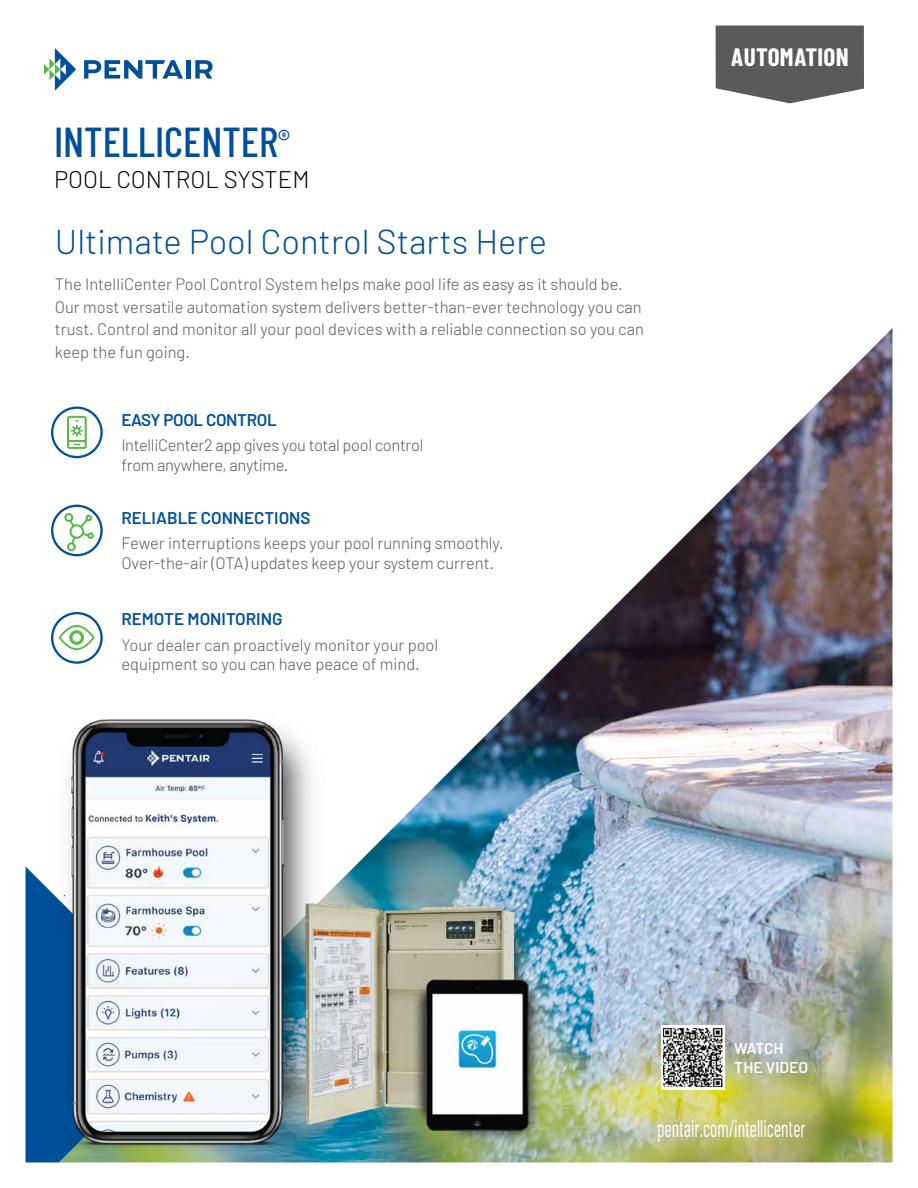
<style>
.page{position:relative;width:918px;height:1188px;background:#fff}
.page>*{position:absolute;margin:0;border:0;box-sizing:border-box;transform-origin:0 0}
.t1{font:500 42px "Barlow Condensed";color:#004f9a}
.t2{font:300 34.5px "Barlow";color:#004f9a}
.t3{font:700 25.2px "Barlow Condensed";letter-spacing:.01em;color:#fff}
.t4{font:24.15px "Barlow Condensed";color:#fff;scale:.73 1}
.t5{font:300 24px "Barlow";color:#000}
.t6{font:600 16.95px "Barlow";color:#004f9a}
.t7{font:600 16.95px "Barlow";letter-spacing:-.02em;color:#004f9a}
.t8{font:300 16.5px/22.5px "Barlow";color:#58595b}
.t9{font:300 16.5px/19.8px "Barlow";letter-spacing:-.02em;color:#58595b}
.t10{font:600 15.75px/18.9px "Barlow";color:#fff}
</style>
<div class="page">
<img style="left:33px;top:329px;width:858px;height:832px">
<svg style="left:27px;top:1016px;width:321px;height:145px;background:#266e95"></svg>
<img style="left:55px;top:707px;width:270px;height:446px">
<div style="left:661px;top:1025px;width:63px;height:65px;background:#fff"></div>
<img style="left:663px;top:1028px;width:59px;height:59px">
<img style="left:291px;top:904px;width:255px;height:240px">
<svg style="left:716px;top:27px;width:148px;height:76px;background:#68696b"></svg>
<svg style="left:44px;top:48px;width:32px;height:43px"></svg>
<svg style="left:84px;top:60px;width:99px;height:19px"></svg>
<hr style="left:186px;top:60px;width:4px;height:19px;background:#004f9a">
<svg style="left:195px;top:60px;width:18px;height:19px"></svg>
<svg style="left:51px;top:612px;width:52px;height:52px"></svg>
<svg style="left:51px;top:505px;width:52px;height:51px"></svg>
<svg style="left:51px;top:406px;width:52px;height:52px"></svg>
<h1 class="t1" style="left:54px;top:116px;width:237px">INTELLICENTER<sup>®</sup></h1>
<h3 class="t5" style="left:54px;top:164px;width:257px">POOL CONTROL SYSTEM</h3>
<h2 class="t2" style="left:55px;top:220px;width:494px">Ultimate Pool Control Starts Here</h2>
<p class="t8" style="left:55px;top:273px;width:591px">The IntelliCenter Pool Control System helps make pool life as easy as it should be.<br>Our most versatile automation system delivers better-than-ever technology you can trust. Control and monitor all your pool devices with a reliable connection so you can keep the fun going.</p>
<p class="t7" style="left:121px;top:409px;width:157px">EASY POOL CONTROL</p>
<p class="t9" style="left:121px;top:435px;width:304px">IntelliCenter2 app gives you total pool control from anywhere, anytime.</p>
<p class="t6" style="left:121px;top:507px;width:191px">RELIABLE CONNECTIONS</p>
<p class="t8" style="left:121px;top:533px;width:384px;line-height:19.8px">Fewer interruptions keeps your pool running smoothly.<br>Over-the-air (OTA) updates keep your system current.</p>
<p class="t6" style="left:121px;top:609px;width:162px">REMOTE MONITORING</p>
<p class="t8" style="left:121px;top:634px;width:318px;line-height:19.8px">Your dealer can proactively monitor your pool equipment so you can have peace of mind.</p>
<h3 class="t3" style="left:731px;top:41px;width:119px">AUTOMATION</h3>
<p class="t10" style="left:734px;top:1038px;width:76px">WATCH<br>THE VIDEO</p>
<h3 class="t4" style="left:657px;top:1113px;width:205px">pentair.com/intellicenter</h3>
</div>
